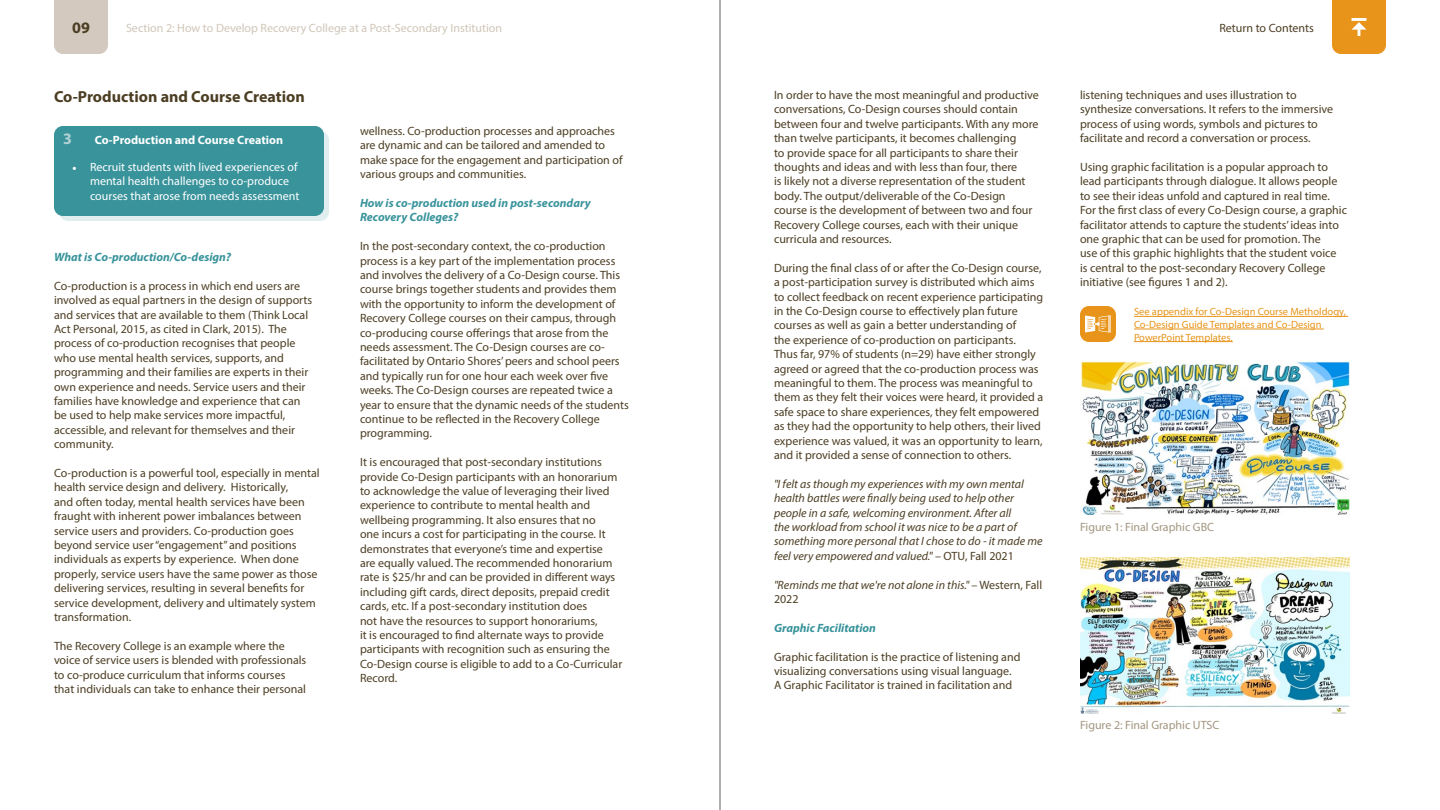
<style>
.page{position:relative;width:1440px;height:810px;background:#fff}
.page>*{position:absolute;margin:0;border:0;box-sizing:border-box;transform-origin:0 0}
.t1{font:700 16px "Myriad Pro";color:#4c3e23}
.t2{font:700 16px "Myriad Pro";color:#b1d1d5}
.t3{font:12px/14.4px "Myriad Pro";color:#4c3e23}
.t4{font:italic 12px/14.4px "Myriad Pro";color:#4c3e23}
.t5{font:12px/14.4px "Myriad Pro";color:#fff}
.t6{font:italic 700 12px/14.4px "Myriad Pro";color:#38939b}
.t7{font:12px "Myriad Pro";color:#d0c6b8}
.t8{font:12px "Myriad Pro";color:#a39680}
.t9{font:700 12px "Myriad Pro";color:#fff}
.t10{font:10.5px/12.6px "Myriad Pro";color:#e8941a}
.s1{font-style:normal}
.s2{font-family:"Minion Pro"}
</style>
<div class="page">
<div style="left:54px;top:0;width:54px;height:54px;background:#d3c9be"></div>
<hr style="left:720px;top:0;width:1px;height:810px;background:#939598">
<div style="left:1332px;top:0;width:54px;height:54px;background:#e8941a"></div>
<div style="left:59px;top:131px;width:270px;height:90px;background:#e1eef0;border-radius:9px"></div>
<div style="left:54px;top:126px;width:270px;height:90px;background:#38939b;border-radius:9px"></div>
<hr style="left:1134px;top:316px;width:214px;height:1px;background:#e8941a">
<hr style="left:1134px;top:329px;width:190px;height:1px;background:#e8941a">
<hr style="left:1134px;top:341px;width:99px;height:1px;background:#e8941a">
<img style="left:1081px;top:361px;width:269px;height:154px">
<img style="left:1080px;top:557px;width:270px;height:156px">
<div style="left:1080px;top:306px;width:36px;height:36px;background:#e8941a;border-radius:9px"></div>
<svg style="left:1085px;top:316px;width:26px;height:16px"></svg>
<h1 class="t1" style="left:72px;top:17px;width:19px">09</h1>
<p class="t7" style="left:126px;top:20px;width:378px">Section 2: How to Develop Recovery College at a Post-Secondary Institution</p>
<p class="t3" style="left:1219px;top:20px;width:96px">Return to Contents</p>
<h1 class="t1" style="left:54px;top:86px;width:252px">Co-Production and Course Creation</h1>
<p class="t3" style="left:774px;top:88px;width:266px">In order to have the most meaningful and productive conversations, Co-Design courses should contain between four and twelve participants. With any more than twelve participants, it becomes challenging<br>to provide space for all participants to share their thoughts and ideas and with less than four, there<br>is likely not a diverse representation of the student body. The output/deliverable of the Co-Design course is the development of between two and four Recovery College courses, each with their unique curricula and resources.</p>
<p class="t3" style="left:774px;top:260px;width:271px">During the final class of or after the Co-Design course, a post-participation survey is distributed which aims to collect feedback on recent experience participating in the Co-Design course to effectively plan future courses as well as gain a better understanding of<br>the experience of co-production on participants.<br>Thus far, 97% of students (n=29) have either strongly agreed or agreed that the co-production process was meaningful to them. The process was meaningful to them as they felt their voices were heard, it provided a safe space to share experiences, they felt empowered as they had the opportunity to help others, their lived experience was valued, it was an opportunity to learn, and it provided a sense of connection to others.</p>
<p class="t4" style="left:774px;top:476px;width:270px">"I felt as though my experiences with my own mental health battles were finally being used to help other people in a safe, welcoming environment. After all<br>the workload from school it was nice to be a part of something more personal that I chose to do - it made me feel very empowered and valued." <span class="s1">– OTU, Fall 2021</span></p>
<p class="t4" style="left:774px;top:577px;width:270px">"Reminds me that we're not alone in this." <span class="s1">– Western, Fall<br>2022</span></p>
<p class="t6" style="left:774px;top:620px;width:104px">Graphic Facilitation</p>
<p class="t3" style="left:774px;top:649px;width:248px">Graphic facilitation is the practice of listening and visualizing conversations using visual language.<br>A Graphic Facilitator is trained in facilitation and</p>
<p class="t3" style="left:360px;top:124px;width:264px">wellness. Co-production processes and approaches are dynamic and can be tailored and amended to make space for the engagement and participation of various groups and communities.</p>
<p class="t6" style="left:360px;top:195px;width:232px">How is co-production used in post-secondary<br>Recovery Colleges?</p>
<p class="t3" style="left:360px;top:239px;width:270px">In the post-secondary context, the co-production process is a key part of the implementation process and involves the delivery of a Co-Design course. This course brings together students and provides them with the opportunity to inform the development of Recovery College courses on their campus, through co-producing course offerings that arose from the needs assessment. The Co-Design courses are co&shy;facilitated by Ontario Shores’ peers and school peers and typically run for one hour each week over five weeks. The Co-Design courses are repeated twice a year to ensure that the dynamic needs of the students continue to be reflected in the Recovery College programming.</p>
<p class="t3" style="left:360px;top:455px;width:264px">It is encouraged that post-secondary institutions provide Co-Design participants with an honorarium to acknowledge the value of leveraging their lived experience to contribute to mental health and wellbeing programming. It also ensures that no<br>one incurs a cost for participating in the course. It demonstrates that everyone’s time and expertise<br>are equally valued. The recommended honorarium rate is $25/hr and can be provided in different ways including gift cards, direct deposits, prepaid credit cards, etc. If a post-secondary institution does<br>not have the resources to support honorariums,<br>it is encouraged to find alternate ways to provide participants with recognition such as ensuring the Co-Design course is eligible to add to a Co-Curricular Record.</p>
<h1 class="t2" style="left:63px;top:128px;width:10px">3</h1>
<p class="t9" style="left:95px;top:132px;width:190px">Co-Production and Course Creation</p>
<p class="t5" style="left:90px;top:160px;width:211px;text-indent:-18px"><span class="s2">•</span> Recruit students with lived experiences of mental health challenges to co-produce courses that arose from needs assessment</p>
<p class="t6" style="left:54px;top:249px;width:179px">What is Co-production/Co-design?</p>
<p class="t3" style="left:54px;top:278px;width:260px">Co-production is a process in which end users are involved as equal partners in the design of supports and services that are available to them (Think Local Act Personal, 2015, as cited in Clark, 2015). The process of co-production recognises that people who use mental health services, supports, and programming and their families are experts in their own experience and needs. Service users and their families have knowledge and experience that can be used to help make services more impactful, accessible, and relevant for themselves and their community.</p>
<p class="t3" style="left:54px;top:466px;width:267px">Co-production is a powerful tool, especially in mental health service design and delivery. Historically,<br>and often today, mental health services have been fraught with inherent power imbalances between service users and providers. Co-production goes beyond service user “engagement” and positions individuals as experts by experience. When done properly, service users have the same power as those delivering services, resulting in several benefits for service development, delivery and ultimately system transformation.</p>
<p class="t3" style="left:54px;top:638px;width:254px">The Recovery College is an example where the voice of service users is blended with professionals to co-produce curriculum that informs courses that individuals can take to enhance their personal</p>
<p class="t3" style="left:1080px;top:88px;width:255px">listening techniques and uses illustration to synthesize conversations. It refers to the immersive process of using words, symbols and pictures to facilitate and record a conversation or process.</p>
<p class="t3" style="left:1080px;top:160px;width:269px">Using graphic facilitation is a popular approach to lead participants through dialogue. It allows people to see their ideas unfold and captured in real time.<br>For the first class of every Co-Design course, a graphic facilitator attends to capture the students’ ideas into one graphic that can be used for promotion. The<br>use of this graphic highlights that the student voice is central to the post-secondary Recovery College initiative (see figures 1 and 2).</p>
<p class="t10" style="left:1134px;top:305px;width:213px">See appendix for Co-Design Course Metholdogy,<br>Co-Design Guide Templates and Co-Design<br>PowerPoint Templates.</p>
<p class="t8" style="left:1080px;top:520px;width:136px">Figure 1: Final Graphic GBC</p>
<p class="t8" style="left:1080px;top:718px;width:141px">Figure 2: Final Graphic UTSC</p>
</div>
